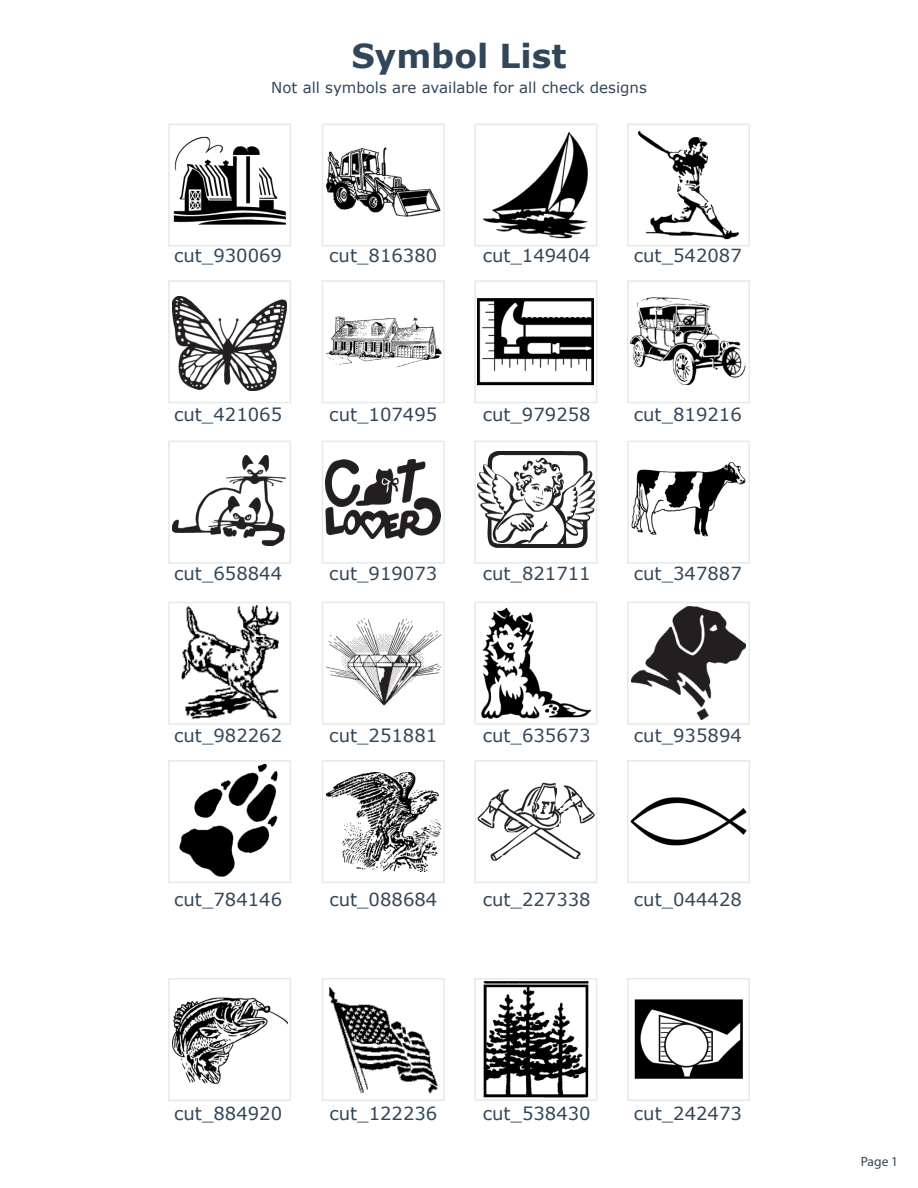
<style>
.page{position:relative;width:918px;height:1188px;background:#fff}
.page>*{position:absolute;margin:0;border:0;box-sizing:border-box;transform-origin:0 0}
.t1{font:700 33px "Verdana";color:#324659}
.t2{font:18px "Verdana";color:#324659}
.t3{font:15px "Verdana";color:#324659}
.t4{font:13.5px "Myriad Pro";color:#324659}
</style>
<div class="page">
<svg style="left:168px;top:124px;width:123px;height:123px"></svg>
<svg style="left:322px;top:124px;width:123px;height:123px"></svg>
<svg style="left:474px;top:124px;width:123px;height:123px"></svg>
<svg style="left:627px;top:124px;width:123px;height:123px"></svg>
<svg style="left:168px;top:280px;width:123px;height:123px"></svg>
<svg style="left:322px;top:280px;width:123px;height:123px"></svg>
<svg style="left:474px;top:280px;width:123px;height:123px"></svg>
<svg style="left:627px;top:280px;width:123px;height:123px"></svg>
<svg style="left:168px;top:441px;width:123px;height:123px"></svg>
<svg style="left:322px;top:441px;width:123px;height:123px"></svg>
<svg style="left:474px;top:441px;width:123px;height:123px"></svg>
<svg style="left:627px;top:441px;width:123px;height:123px"></svg>
<svg style="left:168px;top:602px;width:123px;height:123px"></svg>
<svg style="left:322px;top:602px;width:123px;height:123px"></svg>
<svg style="left:474px;top:602px;width:123px;height:123px"></svg>
<svg style="left:627px;top:602px;width:123px;height:123px"></svg>
<svg style="left:168px;top:760px;width:123px;height:123px"></svg>
<svg style="left:322px;top:760px;width:123px;height:123px"></svg>
<svg style="left:474px;top:760px;width:123px;height:123px"></svg>
<svg style="left:627px;top:760px;width:123px;height:123px"></svg>
<svg style="left:168px;top:978px;width:123px;height:123px"></svg>
<svg style="left:322px;top:978px;width:123px;height:123px"></svg>
<svg style="left:474px;top:978px;width:123px;height:123px"></svg>
<svg style="left:627px;top:978px;width:123px;height:123px"></svg>
<img style="left:635px;top:999px;width:108px;height:81px">
<img style="left:483px;top:981px;width:106px;height:116px">
<img style="left:328px;top:988px;width:110px;height:106px">
<img style="left:172px;top:996px;width:116px;height:90px">
<img style="left:630px;top:798px;width:117px;height:48px">
<img style="left:477px;top:783px;width:118px;height:78px">
<img style="left:327px;top:772px;width:113px;height:99px">
<img style="left:180px;top:762px;width:99px;height:118px">
<img style="left:631px;top:607px;width:115px;height:112px">
<img style="left:480px;top:607px;width:112px;height:112px">
<img style="left:325px;top:618px;width:117px;height:87px">
<img style="left:179px;top:606px;width:101px;height:114px">
<img style="left:632px;top:462px;width:114px;height:74px">
<img style="left:478px;top:451px;width:116px;height:96px">
<img style="left:326px;top:459px;width:115px;height:80px">
<img style="left:173px;top:455px;width:113px;height:91px">
<img style="left:631px;top:297px;width:115px;height:90px">
<img style="left:478px;top:299px;width:116px;height:86px">
<img style="left:326px;top:316px;width:115px;height:52px">
<img style="left:173px;top:296px;width:113px;height:94px">
<img style="left:483px;top:132px;width:106px;height:107px">
<img style="left:637px;top:129px;width:103px;height:112px">
<img style="left:326px;top:148px;width:115px;height:69px">
<img style="left:172px;top:136px;width:114px;height:89px">
<h1 class="t1" style="left:351px;top:32px;width:217px">Symbol List</h1>
<p class="t3" style="left:271px;top:77px;width:377px">Not all symbols are available for all check designs</p>
<p class="t2" style="left:174px;top:243px;width:109px">cut_930069</p>
<p class="t2" style="left:329px;top:243px;width:110px">cut_816380</p>
<p class="t2" style="left:483px;top:243px;width:109px">cut_149404</p>
<p class="t2" style="left:634px;top:243px;width:109px">cut_542087</p>
<p class="t2" style="left:174px;top:403px;width:110px">cut_421065</p>
<p class="t2" style="left:329px;top:403px;width:110px">cut_107495</p>
<p class="t2" style="left:483px;top:403px;width:110px">cut_979258</p>
<p class="t2" style="left:634px;top:403px;width:109px">cut_819216</p>
<p class="t2" style="left:174px;top:561px;width:109px">cut_658844</p>
<p class="t2" style="left:329px;top:561px;width:110px">cut_919073</p>
<p class="t2" style="left:483px;top:561px;width:109px">cut_821711</p>
<p class="t2" style="left:634px;top:561px;width:109px">cut_347887</p>
<p class="t2" style="left:174px;top:723px;width:110px">cut_982262</p>
<p class="t2" style="left:329px;top:723px;width:110px">cut_251881</p>
<p class="t2" style="left:483px;top:723px;width:110px">cut_635673</p>
<p class="t2" style="left:634px;top:723px;width:109px">cut_935894</p>
<p class="t2" style="left:174px;top:887px;width:109px">cut_784146</p>
<p class="t2" style="left:329px;top:887px;width:110px">cut_088684</p>
<p class="t2" style="left:483px;top:887px;width:109px">cut_227338</p>
<p class="t2" style="left:634px;top:887px;width:109px">cut_044428</p>
<p class="t2" style="left:174px;top:1101px;width:110px">cut_884920</p>
<p class="t2" style="left:329px;top:1101px;width:110px">cut_122236</p>
<p class="t2" style="left:483px;top:1101px;width:110px">cut_538430</p>
<p class="t2" style="left:634px;top:1101px;width:109px">cut_242473</p>
<p class="t4" style="left:861px;top:1153px;width:39px">Page 1</p>
</div>
